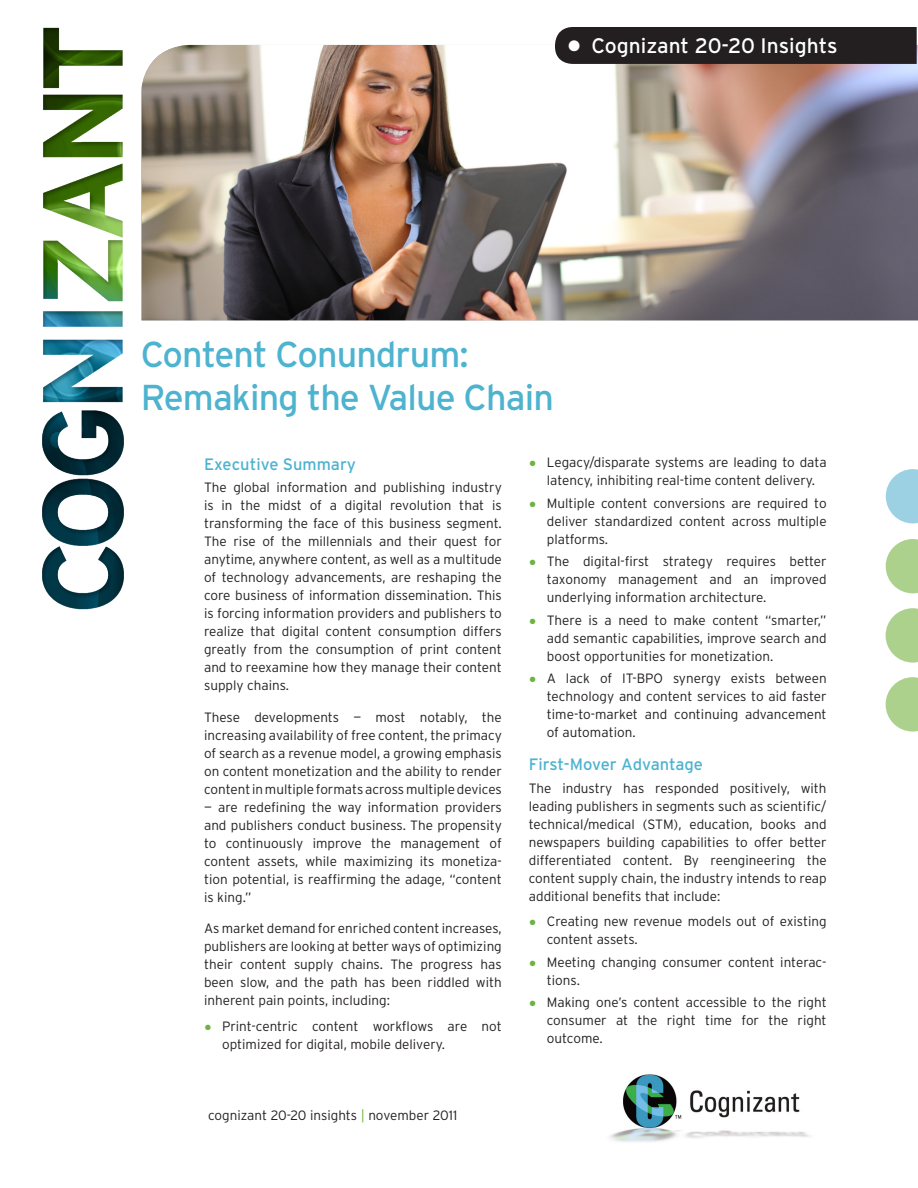
<style>
.page{position:relative;width:918px;height:1188px;background:#fff}
.page>*{position:absolute;margin:0;border:0;box-sizing:border-box;transform-origin:0 0}
.t1{font:36px/43.2px "Interstate";letter-spacing:-.025em;color:#4db3cf}
.t2{font:21px "Interstate";color:#fff}
.Body_Head{font:16.5px "Interstate";color:#4db3cf}
.Body{font:300 13.5px/18px "Interstate";color:#231f20;text-align:justify}
.Bullet{font:300 13.5px/18px "Interstate";color:#231f20;text-align:justify}
.s1{font-size:36px}
.s2{font-weight:400;font-size:18px;color:#6cb43f}
.s3{color:#6cb43f}
</style>
<div class="page">
<img style="left:142px;top:45px;width:776px;height:275px">
<img style="left:609px;top:1074px;width:201px;height:68px">
<img style="left:42px;top:27px;width:82px;height:583px">
<svg style="left:886px;top:469px;width:32px;height:54px"></svg>
<svg style="left:886px;top:539px;width:32px;height:54px"></svg>
<svg style="left:886px;top:608px;width:32px;height:55px"></svg>
<svg style="left:886px;top:677px;width:32px;height:55px"></svg>
<div style="left:555px;top:27px;width:362px;height:38px;background:#231f20"></div>
<p class="t2" style="left:566px;top:34px;width:273px"><span class="s1">•</span> Cognizant 20-20 Insights</p>
<p class="t1" style="left:141px;top:332px;width:415px">Content Conundrum:<br>Remaking the Value Chain</p>
<p class="Body_Head" style="left:204px;top:455px;width:154px">Executive Summary</p>
<p class="Body" style="left:204px;top:478px;width:299px">The global information and publishing industry is in the midst of a digital revolution that is transforming the face of this business segment.<br>The rise of the millennials and their quest for anytime, anywhere content, as well as a multitude of technology advancements, are reshaping the core business of information dissemination. This is forcing information providers and publishers to realize that digital content consumption differs greatly from the consumption of print content and to reexamine how they manage their content supply chains.</p>
<p class="Body" style="left:204px;top:708px;width:299px">These developments — most notably, the increasing availability of free content, the primacy of search as a revenue model, a growing emphasis on content monetization and the ability to render content in multiple formats across multiple devices</p>
<p class="Body" style="left:204px;top:798px;width:299px">— are redefining the way information providers and publishers conduct business. The propensity to continuously improve the management of content assets, while maximizing its monetiza&shy;tion potential, is reaffirming the adage, “content is king.”</p>
<p class="Body" style="left:204px;top:919px;width:299px">As market demand for enriched content increases, publishers are looking at better ways of optimizing their content supply chains. The progress has been slow, and the path has been riddled with inherent pain points, including:</p>
<p class="Bullet" style="left:222px;top:1017px;width:281px;text-indent:-18px"><span class="s2">•</span> Print-centric content workflows are not optimized for digital, mobile delivery.</p>
<p class="Body" style="left:208px;top:1106px;width:251px">cognizant 20-20 insights <span class="s3">|</span> november 2011</p>
<p class="Bullet" style="left:529px;top:454px;width:299px;text-align:center"><span class="s2">•</span> Legacy/disparate systems are leading to data latency, inhibiting real-time content delivery.</p>
<p class="Bullet" style="left:547px;top:494px;width:281px;text-indent:-18px"><span class="s2">•</span> Multiple content conversions are required to deliver standardized content across multiple platforms.</p>
<p class="Bullet" style="left:547px;top:553px;width:281px;text-indent:-18px"><span class="s2">•</span> The digital-first strategy requires better taxonomy management and an improved underlying information architecture.</p>
<p class="Bullet" style="left:547px;top:611px;width:281px;text-indent:-18px"><span class="s2">•</span> There is a need to make content “smarter,” add semantic capabilities, improve search and boost opportunities for monetization.</p>
<p class="Bullet" style="left:547px;top:670px;width:281px;text-indent:-18px"><span class="s2">•</span> A lack of IT-BPO synergy exists between technology and content services to aid faster time-to-market and continuing advancement of automation.</p>
<p class="Body_Head" style="left:529px;top:755px;width:176px">First-Mover Advantage</p>
<p class="Body" style="left:529px;top:779px;width:299px">The industry has responded positively, with leading publishers in segments such as scientific/ technical/medical (STM), education, books and newspapers building capabilities to offer better differentiated content. By reengineering the content supply chain, the industry intends to reap additional benefits that include:</p>
<p class="Bullet" style="left:547px;top:913px;width:281px;text-indent:-18px"><span class="s2">•</span> Creating new revenue models out of existing content assets.</p>
<p class="Bullet" style="left:547px;top:953px;width:281px;text-indent:-18px"><span class="s2">•</span> Meeting changing consumer content interac&shy;tions.</p>
<p class="Bullet" style="left:547px;top:994px;width:281px;text-indent:-18px"><span class="s2">•</span> Making one’s content accessible to the right consumer at the right time for the right outcome.</p>
</div>
